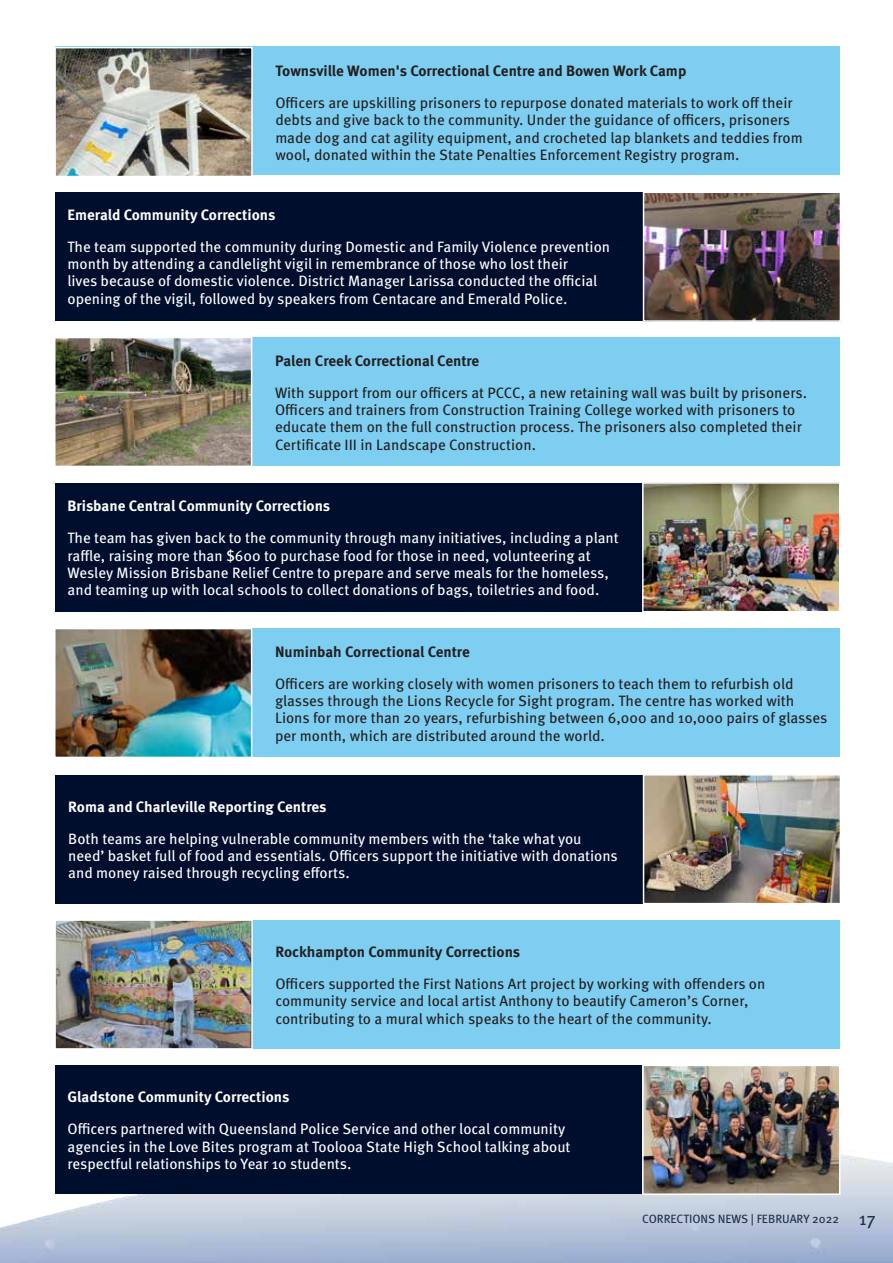
<style>
.page{position:relative;width:893px;height:1263px;background:#fff}
.page>*{position:absolute;margin:0;border:0;box-sizing:border-box;transform-origin:0 0}
.t1{font:15px/17.2px "Meta OT";color:#231f20}
.t2{font:15px/17.2px "Meta OT";color:#fff}
.t3{font:700 15px "Meta OT";color:#231f20}
.t4{font:700 15px "Meta OT";color:#fff}
.t5{font:12px "Meta OT";color:#1b304c}
.s1{font-size:18px}
</style>
<div class="page">
<div style="left:55px;top:46px;width:785px;height:129px;background:#7dcef1"></div>
<div style="left:55px;top:192px;width:785px;height:129px;background:#000e2e"></div>
<div style="left:55px;top:338px;width:785px;height:128px;background:#7dcef1"></div>
<div style="left:55px;top:483px;width:785px;height:129px;background:#000e2e"></div>
<div style="left:55px;top:628px;width:785px;height:129px;background:#7dcef1"></div>
<div style="left:55px;top:775px;width:785px;height:129px;background:#000e2e"></div>
<div style="left:55px;top:920px;width:785px;height:129px;background:#7dcef1"></div>
<div style="left:55px;top:1065px;width:785px;height:129px;background:#000e2e"></div>
<img style="left:57px;top:50px;width:193px;height:124px">
<div style="left:54px;top:47px;width:199px;height:130px;border:2px solid #fff"></div>
<img style="left:57px;top:340px;width:192px;height:124px">
<div style="left:54px;top:337px;width:198px;height:130px;border:2px solid #fff"></div>
<img style="left:57px;top:631px;width:192px;height:124px">
<div style="left:54px;top:628px;width:198px;height:130px;border:2px solid #fff"></div>
<img style="left:57px;top:922px;width:193px;height:125px">
<div style="left:54px;top:919px;width:199px;height:131px;border:2px solid #fff"></div>
<img style="left:646px;top:194px;width:192px;height:125px">
<div style="left:643px;top:191px;width:198px;height:131px;border:2px solid #fff"></div>
<img style="left:645px;top:485px;width:192px;height:124px">
<div style="left:642px;top:482px;width:198px;height:130px;border:2px solid #fff"></div>
<img style="left:646px;top:777px;width:192px;height:124px">
<div style="left:643px;top:774px;width:198px;height:130px;border:2px solid #fff"></div>
<img style="left:645px;top:1068px;width:192px;height:124px">
<div style="left:642px;top:1065px;width:198px;height:130px;border:2px solid #fff"></div>
<p class="t3" style="left:275px;top:61px;width:413px">Townsville Women's Correctional Centre and Bowen Work Camp</p>
<p class="t1" style="left:275px;top:94px;width:529px">Officers are upskilling prisoners to repurpose donated materials to work off their debts and give back to the community. Under the guidance of officers, prisoners made dog and cat agility equipment, and crocheted lap blankets and teddies from wool, donated within the State Penalties Enforcement Registry program.</p>
<p class="t4" style="left:68px;top:205px;width:209px">Emerald Community Corrections</p>
<p class="t2" style="left:68px;top:238px;width:544px">The team supported the community during Domestic and Family Violence prevention month by attending a candlelight vigil in remembrance of those who lost their<br>lives because of domestic violence. District Manager Larissa conducted the official opening of the vigil, followed by speakers from Centacare and Emerald Police.</p>
<p class="t3" style="left:275px;top:351px;width:206px">Palen Creek Correctional Centre</p>
<p class="t1" style="left:275px;top:384px;width:533px">With support from our officers at PCCC, a new retaining wall was built by prisoners.<br>Officers and trainers from Construction Training College worked with prisoners to educate them on the full construction process. The prisoners also completed their Certificate III in Landscape Construction.</p>
<p class="t4" style="left:68px;top:496px;width:264px">Brisbane Central Community Corrections</p>
<p class="t2" style="left:68px;top:530px;width:553px">The team has given back to the community through many initiatives, including a plant raffle, raising more than $600 to purchase food for those in need, volunteering at Wesley Mission Brisbane Relief Centre to prepare and serve meals for the homeless, and teaming up with local schools to collect donations of bags, toiletries and food.</p>
<p class="t3" style="left:275px;top:642px;width:196px">Numinbah Correctional Centre</p>
<p class="t1" style="left:275px;top:675px;width:554px">Officers are working closely with women prisoners to teach them to refurbish old glasses through the Lions Recycle for Sight program. The centre has worked with Lions for more than 20 years, refurbishing between 6,000 and 10,000 pairs of glasses per month, which are distributed around the world.</p>
<p class="t4" style="left:68px;top:797px;width:260px">Roma and Charleville Reporting Centres</p>
<p class="t2" style="left:68px;top:830px;width:551px">Both teams are helping vulnerable community members with the ‘take what you need’ basket full of food and essentials. Officers support the initiative with donations and money raised through recycling efforts.</p>
<p class="t3" style="left:275px;top:942px;width:246px">Rockhampton Community Corrections</p>
<p class="t1" style="left:275px;top:975px;width:491px">Officers supported the First Nations Art project by working with offenders on community service and local artist Anthony to beautify Cameron’s Corner, contributing to a mural which speaks to the heart of the community.</p>
<p class="t4" style="left:68px;top:1087px;width:223px">Gladstone Community Corrections</p>
<p class="t2" style="left:68px;top:1121px;width:504px">Officers partnered with Queensland Police Service and other local community agencies in the Love Bites program at Toolooa State High School talking about respectful relationships to Year 10 students.</p>
<p class="t5" style="left:642px;top:1212px;width:235px">CORRECTIONS NEWS | FEBRUARY 2022 <span class="s1">17</span></p>
</div>
